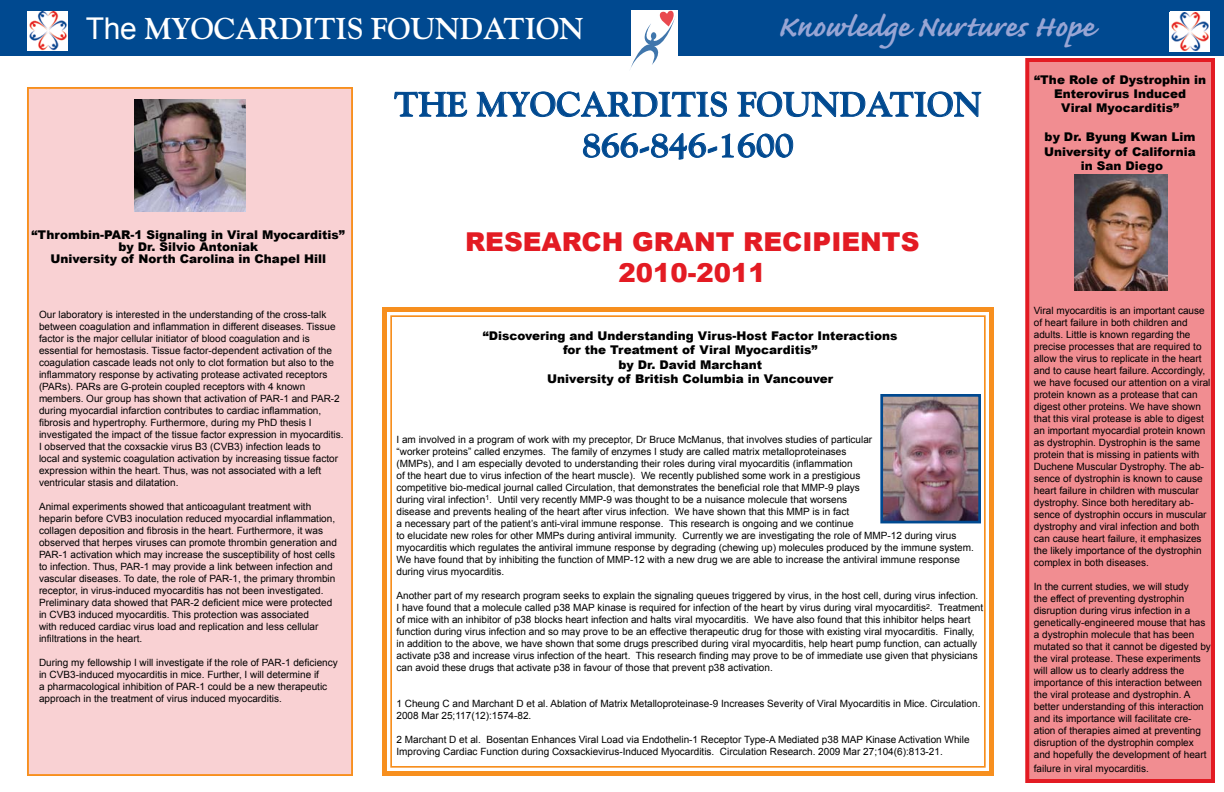
<style>
.page{position:relative;width:1224px;height:792px;background:#fff}
.page>*{position:absolute;margin:0;border:0;box-sizing:border-box;transform-origin:0 0}
.t1{font:700 37.5px "Caflisch Script";letter-spacing:-.005em;color:#98a5d4}
.t2{font:700 34px "Goudy";color:#004990}
.t3{font:700 30px "Goudy";letter-spacing:-.01em;color:#fff}
.t4{font:900 26px/31.2px "Arial";color:#e31b23;text-align:center}
.t5{font:900 12px/14.4px "Arial";color:#000;text-align:center}
.t6{font:10px/12px "Arial";color:#000}
.s1{font-family:"Arial";font-weight:400}
</style>
<div class="page">
<div style="left:1027px;top:60px;width:186px;height:721px;background:#f18d91"></div>
<div style="left:1025px;top:58px;width:190px;height:725px;border:4px solid #e31b23"></div>
<div style="left:0;top:0;width:1224px;height:56px;background:#004990"></div>
<svg style="left:1170px;top:11px;width:39px;height:2px"></svg>
<img style="left:1170px;top:13px;width:39px;height:39px">
<img style="left:27px;top:11px;width:41px;height:40px">
<svg style="left:630px;top:9px;width:49px;height:60px"></svg>
<img style="left:1074px;top:175px;width:94px;height:116px">
<svg style="left:382px;top:307px;width:612px;height:469px"></svg>
<div style="left:390px;top:315px;width:596px;height:453px;border:2px solid #f78f1e"></div>
<img style="left:884px;top:398px;width:93px;height:121px">
<div style="left:880px;top:394px;width:101px;height:129px;border:3px solid #004990"></div>
<div style="left:27px;top:87px;width:326px;height:689px;background:#f9d1d3;border:2px solid #f78f1e"></div>
<img style="left:134px;top:99px;width:111px;height:113px">
<svg style="left:394px;top:92px;width:73px;height:25px"></svg>
<svg style="left:477px;top:91px;width:250px;height:26px"></svg>
<svg style="left:737px;top:91px;width:244px;height:26px"></svg>
<svg style="left:583px;top:133px;width:210px;height:27px"></svg>
<h3 class="t3" style="left:86px;top:10px;width:395px"><span class="s1">The</span> MYOCARDITIS FOUNDATIO</h3>
<h3 class="t3" style="left:559px;top:10px;width:26px">N</h3>
<h1 class="t1" style="left:777px;top:8px;width:319px">Knowledge Nurtures Hope</h1>
<p class="t5" style="left:32px;top:228px;width:315px;line-height:12px">“Thrombin-PAR-1 Signaling in Viral Myocarditis” by Dr. Silvio Antoniak<br>University of North Carolina in Chapel Hill</p>
<p class="t6" style="left:39px;top:308px;width:306px">Our laboratory is interested in the understanding of the cross-talk between coagulation and inflammation in different diseases. Tissue factor is the major cellular initiator of blood coagulation and is essential for hemostasis. Tissue factor-dependent activation of the coagulation cascade leads not only to clot formation but also to the inflammatory response by activating protease activated receptors (PARs). PARs are G-protein coupled receptors with 4 known members. Our group has shown that activation of PAR-1 and PAR-2 during myocardial infarction contributes to cardiac inflammation, fibrosis and hypertrophy. Furthermore, during my PhD thesis I investigated the impact of the tissue factor expression in myocarditis.<br>I observed that the coxsackie virus B3 (CVB3) infection leads to local and systemic coagulation activation by increasing tissue factor expression within the heart. Thus, was not associated with a left ventricular stasis and dilatation.</p>
<p class="t6" style="left:39px;top:500px;width:299px">Animal experiments showed that anticoagulant treatment with heparin before CVB3 inoculation reduced myocardial inflammation, collagen deposition and fibrosis in the heart. Furthermore, it was observed that herpes viruses can promote thrombin generation and PAR-1 activation which may increase the susceptibility of host cells to infection. Thus, PAR-1 may provide a link between infection and vascular diseases. To date, the role of PAR-1, the primary thrombin receptor, in virus-induced myocarditis has not been investigated.<br>Preliminary data showed that PAR-2 deficient mice were protected in CVB3 induced myocarditis. This protection was associated<br>with reduced cardiac virus load and replication and less cellular infiltrations in the heart.</p>
<p class="t6" style="left:39px;top:656px;width:300px">During my fellowship I will investigate if the role of PAR-1 deficiency in CVB3-induced myocarditis in mice. Further, I will determine if<br>a pharmacological inhibition of PAR-1 could be a new therapeutic approach in the treatment of virus induced myocarditis.</p>
<h2 class="t2" style="left:394px;top:83px;width:137px">THE MYOCARDITIS</h2>
<h2 class="t2" style="left:738px;top:83px;width:126px">FOUNDATIO</h2>
<h2 class="t2" style="left:954px;top:83px;width:30px">N</h2>
<h2 class="t2" style="left:582px;top:124px;width:213px">866-846-1600</h2>
<h3 class="t4" style="left:465px;top:225px;width:456px">RESEARCH GRANT RECIPIENTS<br>2010-2011</h3>
<p class="t5" style="left:483px;top:328px;width:416px">“Discovering and Understanding Virus-Host Factor Interactions for the Treatment of Viral Myocarditis”<br>by Dr. David Marchant<br>University of British Columbia in Vancouver</p>
<p class="t6" style="left:396px;top:434px;width:579px">I am involved in a program of work with my preceptor, Dr Bruce McManus, that involves studies of particular<br>“worker proteins” called enzymes. The family of enzymes I study are called matrix metalloproteinases<br>(MMPs), and I am especially devoted to understanding their roles during viral myocarditis (inflammation<br>of the heart due to virus infection of the heart muscle). We recently published some work in a prestigious<br>competitive bio-medical journal called Circulation, that demonstrates the beneficial role that MMP-9 plays<br>during viral infection<sup>1</sup>. Until very recently MMP-9 was thought to be a nuisance molecule that worsens<br>disease and prevents healing of the heart after virus infection. We have shown that this MMP is in fact<br>a necessary part of the patient’s anti-viral immune response. This research is ongoing and we continue<br>to elucidate new roles for other MMPs during antiviral immunity. Currently we are investigating the role of MMP-12 during virus myocarditis which regulates the antiviral immune response by degrading (chewing up) molecules produced by the immune system.<br>We have found that by inhibiting the function of MMP-12 with a new drug we are able to increase the antiviral immune response during virus myocarditis.</p>
<p class="t6" style="left:396px;top:590px;width:588px">Another part of my research program seeks to explain the signaling queues triggered by virus, in the host cell, during virus infection.<br>I have found that a molecule called p38 MAP kinase is required for infection of the heart by virus during viral myocarditis<sup>2</sup>. Treatment of mice with an inhibitor of p38 blocks heart infection and halts viral myocarditis. We have also found that this inhibitor helps heart function during virus infection and so may prove to be an effective therapeutic drug for those with existing viral myocarditis. Finally, in addition to the above, we have shown that some drugs prescribed during viral myocarditis, help heart pump function, can actually activate p38 and increase virus infection of the heart. This research finding may prove to be of immediate use given that physicians can avoid these drugs that activate p38 in favour of those that prevent p38 activation.</p>
<p class="t6" style="left:396px;top:698px;width:585px">1 Cheung C and Marchant D et al. Ablation of Matrix Metalloproteinase-9 Increases Severity of Viral Myocarditis in Mice. Circulation.<br>2008 Mar 25;117(12):1574-82.</p>
<p class="t6" style="left:396px;top:734px;width:575px">2 Marchant D et al. Bosentan Enhances Viral Load via Endothelin-1 Receptor Type-A Mediated p38 MAP Kinase Activation While<br>Improving Cardiac Function during Coxsackievirus-Induced Myocarditis. Circulation Research. 2009 Mar 27;104(6):813-21.</p>
<p class="t5" style="left:1034px;top:72px;width:174px">“The Role of Dystrophin in<br>Enterovirus Induced<br>Viral Myocarditis”</p>
<p class="t5" style="left:1044px;top:129px;width:153px">by Dr. Byung Kwan Lim<br>University of California in San Diego</p>
<p class="t6" style="left:1034px;top:305px;width:178px">Viral myocarditis is an important cause of heart failure in both children and adults. Little is known regarding the precise processes that are required to allow the virus to replicate in the heart and to cause heart failure. Accordingly, we have focused our attention on a viral protein known as a protease that can digest other proteins. We have shown that this viral protease is able to digest an important myocardial protein known as dystrophin. Dystrophin is the same protein that is missing in patients with Duchene Muscular Dystrophy. The ab&shy;sence of dystrophin is known to cause heart failure in children with muscular dystrophy. Since both hereditary ab&shy;sence of dystrophin occurs in muscular dystrophy and viral infection and both can cause heart failure, it emphasizes the likely importance of the dystrophin complex in both diseases.</p>
<p class="t6" style="left:1034px;top:581px;width:179px">In the current studies, we will study<br>the effect of preventing dystrophin disruption during virus infection in a genetically-engineered mouse that has a dystrophin molecule that has been mutated so that it cannot be digested by the viral protease. These experiments will allow us to clearly address the importance of this interaction between the viral protease and dystrophin. A better understanding of this interaction and its importance will facilitate cre&shy;ation of therapies aimed at preventing disruption of the dystrophin complex and hopefully the development of heart</p>
<p class="t6" style="left:1034px;top:763px;width:117px">failure in viral myocarditis.</p>
</div>
